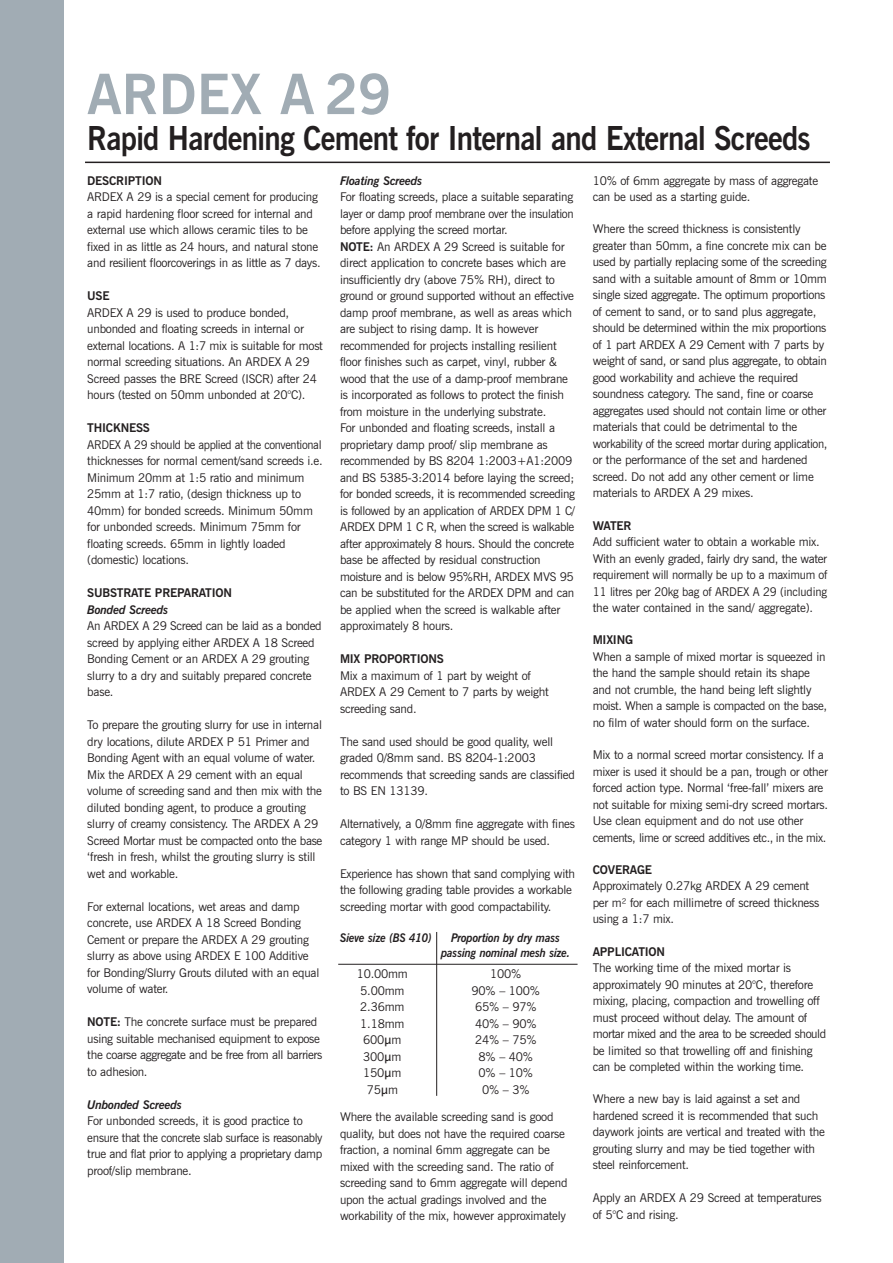
<style>
.page{position:relative;width:893px;height:1263px;background:#fff}
.page>*{position:absolute;margin:0;border:0;box-sizing:border-box;transform-origin:0 0}
.t1{font:700 55.5px "News Gothic BT";color:#a1acb4}
.t2{font:700 33px "News Gothic BT";letter-spacing:-.025em;color:#231f20;scale:.9 1}
.t3{font:12px/16.5px "News Gothic BT";letter-spacing:-.02em;color:#231f20}
.t4{font:700 12px "News Gothic BT";letter-spacing:-.02em;color:#231f20}
.t5{font:italic 700 12px/15px "News Gothic BT";letter-spacing:-.02em;color:#231f20;text-align:center;scale:.94 1}
.t6{font:italic 700 12px "News Gothic BT";letter-spacing:-.02em;color:#231f20}
.s1{font-weight:700}
.s2{font-family:"Lucida Grande"}
</style>
<div class="page">
<div style="left:0;top:0;width:64px;height:1263px;background:#a1acb4"></div>
<hr style="left:85px;top:162px;width:745px;height:1px;background:#231f20">
<hr style="left:436px;top:932px;width:1px;height:164px;background:#231f20">
<hr style="left:338px;top:964px;width:240px;height:1px;background:#231f20">
<h1 class="t1" style="left:87px;top:72px;width:306px">ARDEX A 29</h1>
<h2 class="t2" style="left:87px;top:125px;width:805px">Rapid Hardening Cement for Internal and External Screeds</h2>
<p class="t4" style="left:87px;top:176px;width:76px">DESCRIPTION</p>
<p class="t3" style="left:87px;top:190px;width:235px">ARDEX A 29 is a special cement for producing a rapid hardening floor screed for internal and external use which allows ceramic tiles to be fixed in as little as 24 hours, and natural stone and resilient floorcoverings in as little as 7 days.</p>
<p class="t4" style="left:87px;top:291px;width:24px">USE</p>
<p class="t3" style="left:87px;top:305px;width:237px">ARDEX A 29 is used to produce bonded, unbonded and floating screeds in internal or external locations. A 1:7 mix is suitable for most normal screeding situations. An ARDEX A 29<br>Screed passes the BRE Screed (ISCR) after 24 hours (tested on 50mm unbonded at 20°C).</p>
<p class="t4" style="left:87px;top:423px;width:64px">THICKNESS</p>
<p class="t3" style="left:87px;top:437px;width:237px">ARDEX A 29 should be applied at the conventional thicknesses for normal cement/sand screeds i.e.<br>Minimum 20mm at 1:5 ratio and minimum 25mm at 1:7 ratio, (design thickness up to 40mm) for bonded screeds. Minimum 50mm for unbonded screeds. Minimum 75mm for floating screeds. 65mm in lightly loaded (domestic) locations.</p>
<p class="t4" style="left:87px;top:588px;width:146px">SUBSTRATE PREPARATION</p>
<p class="t6" style="left:87px;top:605px;width:83px">Bonded Screeds</p>
<p class="t3" style="left:87px;top:619px;width:236px">An ARDEX A 29 Screed can be laid as a bonded screed by applying either ARDEX A 18 Screed Bonding Cement or an ARDEX A 29 grouting slurry to a dry and suitably prepared concrete base.</p>
<p class="t3" style="left:87px;top:718px;width:237px">To prepare the grouting slurry for use in internal dry locations, dilute ARDEX P 51 Primer and Bonding Agent with an equal volume of water.<br>Mix the ARDEX A 29 cement with an equal volume of screeding sand and then mix with the diluted bonding agent, to produce a grouting slurry of creamy consistency. The ARDEX A 29<br>Screed Mortar must be compacted onto the base ‘fresh in fresh, whilst the grouting slurry is still wet and workable.</p>
<p class="t3" style="left:87px;top:899px;width:234px">For external locations, wet areas and damp concrete, use ARDEX A 18 Screed Bonding Cement or prepare the ARDEX A 29 grouting slurry as above using ARDEX E 100 Additive for Bonding/Slurry Grouts diluted with an equal volume of water.</p>
<p class="t3" style="left:87px;top:1015px;width:237px"><span class="s1">NOTE:</span> The concrete surface must be prepared using suitable mechanised equipment to expose the coarse aggregate and be free from all barriers to adhesion.</p>
<p class="t6" style="left:87px;top:1100px;width:96px">Unbonded Screeds</p>
<p class="t3" style="left:87px;top:1114px;width:237px">For unbonded screeds, it is good practice to ensure that the concrete slab surface is reasonably true and flat prior to applying a proprietary damp proof/slip membrane.</p>
<p class="t6" style="left:340px;top:176px;width:84px">Floating Screeds</p>
<p class="t3" style="left:340px;top:190px;width:237px">For floating screeds, place a suitable separating layer or damp proof membrane over the insulation before applying the screed mortar.<br><span class="s1">NOTE:</span> An ARDEX A 29 Screed is suitable for direct application to concrete bases which are insufficiently dry (above 75% RH), direct to ground or ground supported without an effective damp proof membrane, as well as areas which are subject to rising damp. It is however recommended for projects installing resilient floor finishes such as carpet, vinyl, rubber &amp; wood that the use of a damp-proof membrane is incorporated as follows to protect the finish from moisture in the underlying substrate.<br>For unbonded and floating screeds, install a proprietary damp proof/ slip membrane as recommended by BS 8204 1:2003+A1:2009 and BS 5385-3:2014 before laying the screed; for bonded screeds, it is recommended screeding is followed by an application of ARDEX DPM 1 C/ ARDEX DPM 1 C R, when the screed is walkable after approximately 8 hours. Should the concrete base be affected by residual construction moisture and is below 95%RH, ARDEX MVS 95 can be substituted for the ARDEX DPM and can be applied when the screed is walkable after approximately 8 hours.</p>
<p class="t4" style="left:340px;top:654px;width:105px">MIX PROPORTIONS</p>
<p class="t3" style="left:340px;top:668px;width:210px">Mix a maximum of 1 part by weight of<br>ARDEX A 29 Cement to 7 parts by weight screeding sand.</p>
<p class="t3" style="left:340px;top:734px;width:236px">The sand used should be good quality, well graded 0/8mm sand. BS 8204-1:2003 recommends that screeding sands are classified to BS EN 13139.</p>
<p class="t3" style="left:340px;top:817px;width:237px">Alternatively, a 0/8mm fine aggregate with fines category 1 with range MP should be used.</p>
<p class="t3" style="left:340px;top:866px;width:236px">Experience has shown that sand complying with the following grading table provides a workable screeding mortar with good compactability.</p>
<p class="t5" style="left:340px;top:931px;width:99px">Sieve size (BS 410)</p>
<p class="t5" style="left:441px;top:931px;width:139px">Proportion by dry mass passing nominal mesh size.</p>
<p class="t3" style="left:357px;top:967px;width:53px">10.00mm</p>
<p class="t3" style="left:490px;top:967px;width:33px">100%</p>
<p class="t3" style="left:360px;top:983px;width:46px">5.00mm</p>
<p class="t3" style="left:472px;top:983px;width:70px">90% – 100%</p>
<p class="t3" style="left:360px;top:1000px;width:46px">2.36mm</p>
<p class="t3" style="left:475px;top:1000px;width:63px">65% – 97%</p>
<p class="t3" style="left:360px;top:1016px;width:46px">1.18mm</p>
<p class="t3" style="left:475px;top:1016px;width:63px">40% – 90%</p>
<p class="t3" style="left:363px;top:1033px;width:40px">600<span class="s2">µ</span>m</p>
<p class="t3" style="left:475px;top:1033px;width:63px">24% – 75%</p>
<p class="t3" style="left:363px;top:1049px;width:40px">300<span class="s2">µ</span>m</p>
<p class="t3" style="left:479px;top:1049px;width:56px">8% – 40%</p>
<p class="t3" style="left:363px;top:1066px;width:40px">150<span class="s2">µ</span>m</p>
<p class="t3" style="left:479px;top:1066px;width:56px">0% – 10%</p>
<p class="t3" style="left:367px;top:1082px;width:33px">75<span class="s2">µ</span>m</p>
<p class="t3" style="left:482px;top:1082px;width:49px">0% – 3%</p>
<p class="t3" style="left:340px;top:1110px;width:229px">Where the available screeding sand is good quality, but does not have the required coarse fraction, a nominal 6mm aggregate can be mixed with the screeding sand. The ratio of screeding sand to 6mm aggregate will depend upon the actual gradings involved and the workability of the mix, however approximately</p>
<p class="t3" style="left:593px;top:173px;width:227px">10% of 6mm aggregate by mass of aggregate can be used as a starting guide.</p>
<p class="t3" style="left:593px;top:222px;width:236px">Where the screed thickness is consistently greater than 50mm, a fine concrete mix can be used by partially replacing some of the screeding sand with a suitable amount of 8mm or 10mm single sized aggregate. The optimum proportions of cement to sand, or to sand plus aggregate, should be determined within the mix proportions of 1 part ARDEX A 29 Cement with 7 parts by weight of sand, or sand plus aggregate, to obtain good workability and achieve the required soundness category. The sand, fine or coarse aggregates used should not contain lime or other materials that could be detrimental to the workability of the screed mortar during application, or the performance of the set and hardened screed. Do not add any other cement or lime materials to ARDEX A 29 mixes.</p>
<p class="t4" style="left:593px;top:521px;width:40px">WATER</p>
<p class="t3" style="left:593px;top:535px;width:236px">Add sufficient water to obtain a workable mix.<br>With an evenly graded, fairly dry sand, the water requirement will normally be up to a maximum of 11 litres per 20kg bag of ARDEX A 29 (including the water contained in the sand/ aggregate).</p>
<p class="t4" style="left:593px;top:635px;width:42px">MIXING</p>
<p class="t3" style="left:593px;top:649px;width:236px">When a sample of mixed mortar is squeezed in the hand the sample should retain its shape and not crumble, the hand being left slightly moist. When a sample is compacted on the base, no film of water should form on the surface.</p>
<p class="t3" style="left:593px;top:748px;width:237px">Mix to a normal screed mortar consistency. If a mixer is used it should be a pan, trough or other forced action type. Normal ‘free-fall’ mixers are not suitable for mixing semi-dry screed mortars.<br>Use clean equipment and do not use other cements, lime or screed additives etc., in the mix.</p>
<p class="t4" style="left:593px;top:865px;width:61px">COVERAGE</p>
<p class="t3" style="left:593px;top:879px;width:228px">Approximately 0.27kg ARDEX A 29 cement per m² for each millimetre of screed thickness using a 1:7 mix.</p>
<p class="t4" style="left:593px;top:947px;width:74px">APPLICATION</p>
<p class="t3" style="left:593px;top:961px;width:235px">The working time of the mixed mortar is approximately 90 minutes at 20°C, therefore mixing, placing, compaction and trowelling off must proceed without delay. The amount of mortar mixed and the area to be screeded should be limited so that trowelling off and finishing can be completed within the working time.</p>
<p class="t3" style="left:593px;top:1092px;width:234px">Where a new bay is laid against a set and hardened screed it is recommended that such daywork joints are vertical and treated with the grouting slurry and may be tied together with steel reinforcement.</p>
<p class="t3" style="left:593px;top:1191px;width:230px">Apply an ARDEX A 29 Screed at temperatures of 5°C and rising.</p>
</div>
